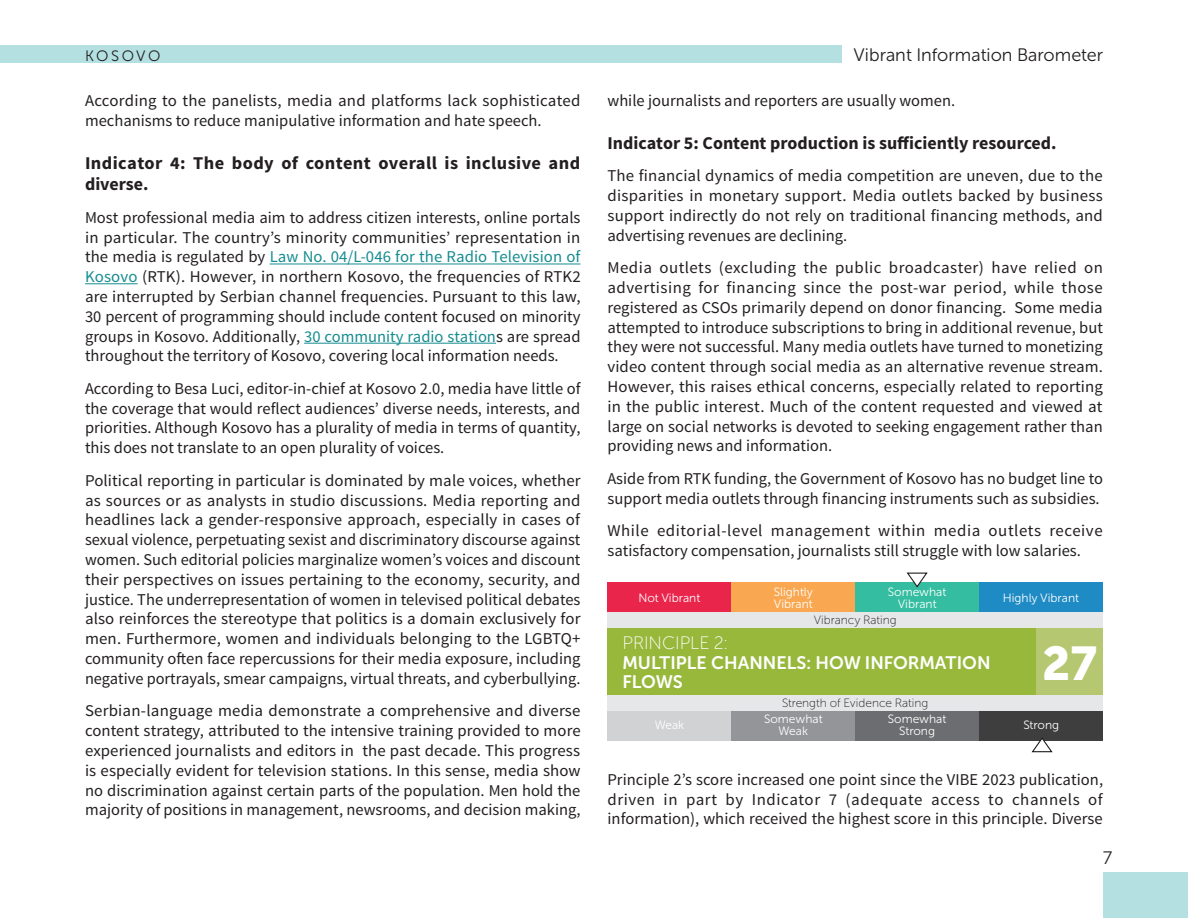
<style>
.page{position:relative;width:1188px;height:918px;background:#fff}
.page>*{position:absolute;margin:0;border:0;box-sizing:border-box;transform-origin:0 0}
.t1{font:47.1px "Museo Sans Cyrl 900";color:#fff}
.Indicator{font:700 18px/21.6px "Source Sans Pro";letter-spacing:.025em;color:#231f20}
.Indicator-2{font:700 18px "Source Sans Pro";color:#231f20}
.t2{font:18px/19.5px "Museo Sans Cyrl 700";color:#fff}
.t3{font:18px "Museo Sans Cyrl 300";color:#231f20}
.t4{font:18px "Museo Sans Cyrl 100";color:#fff}
.t5{font:16.5px/19.8px "Source Sans Pro";color:#231f20;text-align:justify}
.t6{font:15px "Museo Sans Cyrl 300";letter-spacing:.155em;color:#231f20}
.t7{font:12px "Museo Sans Cyrl 300";color:#fff}
.t8{font:12px "Museo Sans Cyrl 100";color:#231f20}
.s1{color:#168c90}
</style>
<div class="page">
<div style="left:1103px;top:872px;width:85px;height:46px;background:#b4e0e2"></div>
<div style="left:0;top:45px;width:842px;height:18px;background:#b4e0e2"></div>
<hr style="left:270px;top:264px;width:311px;height:1px;background:#168c90">
<hr style="left:85px;top:283px;width:53px;height:1px;background:#168c90">
<hr style="left:304px;top:343px;width:192px;height:1px;background:#168c90">
<div style="left:608px;top:695px;width:495px;height:17px;background:#e6e7e9"></div>
<div style="left:608px;top:612px;width:495px;height:16px;background:#e6e7e9"></div>
<div style="left:608px;top:628px;width:495px;height:67px;background:#98b83c"></div>
<div style="left:1036px;top:628px;width:67px;height:67px;background:#b5c871"></div>
<div style="left:855px;top:582px;width:124px;height:30px;background:#34bda0"></div>
<div style="left:979px;top:582px;width:124px;height:30px;background:#1f8bc4"></div>
<div style="left:731px;top:582px;width:124px;height:30px;background:#f9a851"></div>
<div style="left:608px;top:582px;width:123px;height:30px;background:#e9254c"></div>
<svg style="left:906px;top:572px;width:22px;height:16px"></svg>
<div style="left:855px;top:712px;width:124px;height:29px;background:#6c6d70"></div>
<div style="left:979px;top:712px;width:124px;height:29px;background:#3e3e3f"></div>
<div style="left:731px;top:712px;width:124px;height:29px;background:#939598"></div>
<div style="left:608px;top:712px;width:123px;height:29px;background:#d1d2d4"></div>
<svg style="left:1031px;top:738px;width:22px;height:15px"></svg>
<p class="t6" style="left:85px;top:48px;width:77px">KOSOVO</p>
<p class="t5" style="left:85px;top:91px;width:497px">According to the panelists, media and platforms lack sophisticated mechanisms to reduce manipulative information and hate speech.</p>
<p class="Indicator" style="left:85px;top:152px;width:497px">Indicator 4: The body of content overall is inclusive and diverse.</p>
<p class="t5" style="left:85px;top:208px;width:497px">Most professional media aim to address citizen interests, online portals in particular. The country’s minority communities’ representation in the media is regulated by <span class="s1">Law No. 04/L-046 for the Radio Television of Kosovo</span> (RTK). However, in northern Kosovo, the frequencies of RTK2 are interrupted by Serbian channel frequencies. Pursuant to this law, 30 percent of programming should include content focused on minority groups in Kosovo. Additionally, <span class="s1">30 community radio station</span>s are spread throughout the territory of Kosovo, covering local information needs.</p>
<p class="t5" style="left:85px;top:379px;width:497px">According to Besa Luci, editor-in-chief at Kosovo 2.0, media have little of the coverage that would reflect audiences’ diverse needs, interests, and priorities. Although Kosovo has a plurality of media in terms of quantity, this does not translate to an open plurality of voices.</p>
<p class="t5" style="left:85px;top:471px;width:497px">Political reporting in particular is dominated by male voices, whether as sources or as analysts in studio discussions. Media reporting and headlines lack a gender-responsive approach, especially in cases of sexual violence, perpetuating sexist and discriminatory discourse against women. Such editorial policies marginalize women’s voices and discount their perspectives on issues pertaining to the economy, security, and justice. The underrepresentation of women in televised political debates also reinforces the stereotype that politics is a domain exclusively for men. Furthermore, women and individuals belonging to the LGBTQ+ community often face repercussions for their media exposure, including negative portrayals, smear campaigns, virtual threats, and cyberbullying.</p>
<p class="t5" style="left:85px;top:701px;width:497px">Serbian-language media demonstrate a comprehensive and diverse content strategy, attributed to the intensive training provided to more experienced journalists and editors in the past decade. This progress is especially evident for television stations. In this sense, media show no discrimination against certain parts of the population. Men hold the majority of positions in management, newsrooms, and decision making,</p>
<p class="t3" style="left:854px;top:45px;width:251px">Vibrant Information Barometer</p>
<p class="t5" style="left:608px;top:91px;width:349px">while journalists and reporters are usually women.</p>
<p class="Indicator-2" style="left:608px;top:131px;width:451px">Indicator 5: Content production is sufficiently resourced.</p>
<p class="t5" style="left:608px;top:166px;width:497px">The financial dynamics of media competition are uneven, due to the disparities in monetary support. Media outlets backed by business support indirectly do not rely on traditional financing methods, and advertising revenues are declining.</p>
<p class="t5" style="left:608px;top:258px;width:497px">Media outlets (excluding the public broadcaster) have relied on advertising for financing since the post-war period, while those registered as CSOs primarily depend on donor financing. Some media attempted to introduce subscriptions to bring in additional revenue, but they were not successful. Many media outlets have turned to monetizing video content through social media as an alternative revenue stream.<br>However, this raises ethical concerns, especially related to reporting in the public interest. Much of the content requested and viewed at large on social networks is devoted to seeking engagement rather than providing news and information.</p>
<p class="t5" style="left:608px;top:469px;width:497px">Aside from RTK funding, the Government of Kosovo has no budget line to support media outlets through financing instruments such as subsidies.</p>
<p class="t5" style="left:608px;top:521px;width:497px">While editorial-level management within media outlets receive satisfactory compensation, journalists still struggle with low salaries.</p>
<p class="t7" style="left:639px;top:591px;width:63px">Not Vibrant</p>
<p class="t7" style="left:774px;top:585px;width:41px">Slightly</p>
<p class="t7" style="left:774px;top:597px;width:40px">Vibrant</p>
<p class="t7" style="left:888px;top:585px;width:60px">Somewhat</p>
<p class="t7" style="left:898px;top:597px;width:40px">Vibrant</p>
<p class="t7" style="left:1003px;top:591px;width:78px">Highly Vibrant</p>
<p class="t8" style="left:814px;top:613px;width:84px">Vibrancy Rating</p>
<p class="t4" style="left:623px;top:634px;width:107px">PRINCIPLE 2:</p>
<p class="t2" style="left:623px;top:653px;width:370px">MULTIPLE CHANNELS: HOW INFORMATION<br>FLOWS</p>
<p class="t1" style="left:1042px;top:637px;width:56px">27</p>
<p class="t8" style="left:782px;top:697px;width:148px">Strength of Evidence Rating</p>
<p class="t7" style="left:655px;top:719px;width:31px">Weak</p>
<p class="t7" style="left:764px;top:713px;width:60px">Somewhat</p>
<p class="t7" style="left:779px;top:725px;width:31px">Weak</p>
<p class="t7" style="left:888px;top:713px;width:60px">Somewhat</p>
<p class="t7" style="left:899px;top:725px;width:37px">Strong</p>
<p class="t7" style="left:1023px;top:719px;width:37px">Strong</p>
<p class="t5" style="left:608px;top:770px;width:497px">Principle 2’s score increased one point since the VIBE 2023 publication, driven in part by Indicator 7 (adequate access to channels of information), which received the highest score in this principle. Diverse</p>
<p class="t3" style="left:1103px;top:848px;width:11px">7</p>
</div>
